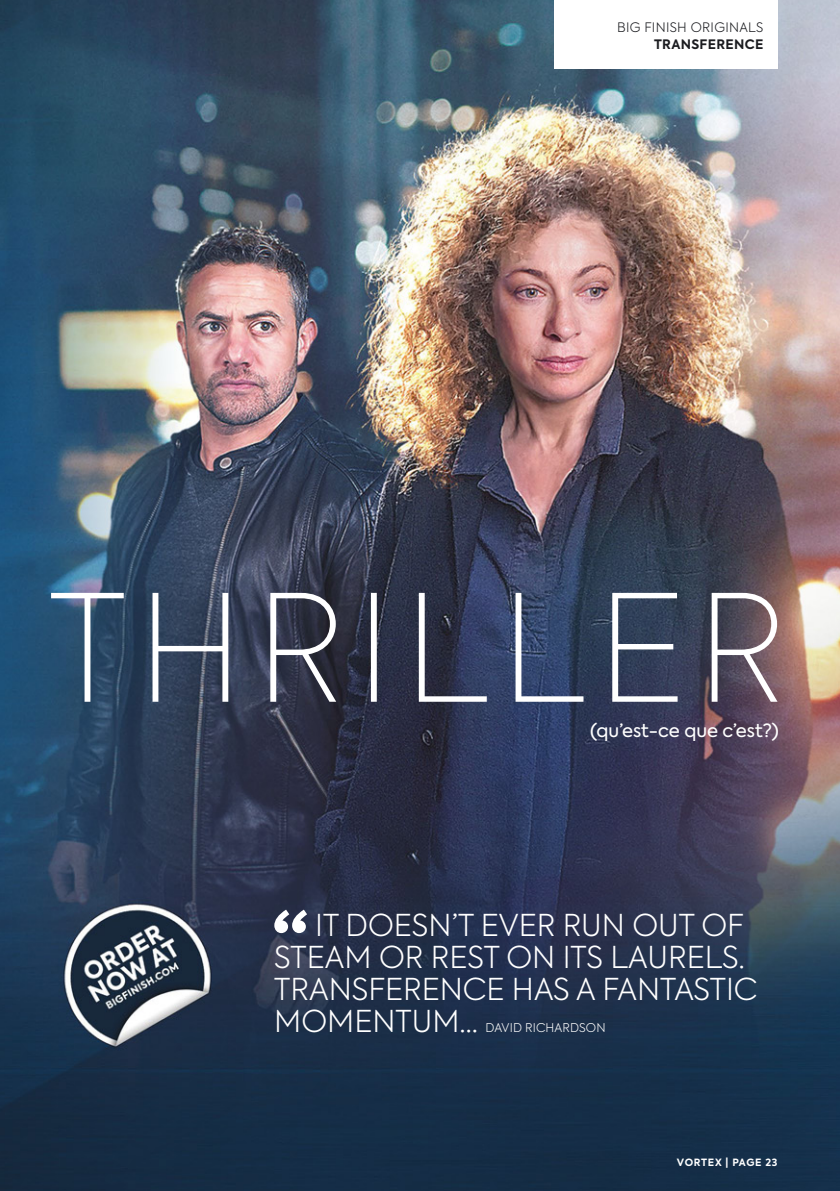
<style>
.page{position:relative;width:840px;height:1191px;background:#fff}
.page>*{position:absolute;margin:0;border:0;box-sizing:border-box;transform-origin:0 0}
.t1{font:300 30px/32px "Axiforma";color:#fff}
.t2{font:18px "Axiforma";color:#fff}
.t3{font:300 13px "Axiforma";letter-spacing:.025em;color:#1b1c20}
.t4{font:700 13px "Axiforma";letter-spacing:.025em;color:#1b1c20}
.t5{font:300 12px "Axiforma";letter-spacing:.01em;color:#fff}
.t6{font:700 10px "Axiforma";letter-spacing:.07em;color:#fff}
</style>
<div class="page">
<img style="left:0;top:0;width:839px;height:1191px">
<svg style="left:51px;top:593px;width:726px;height:109px;background:#4d576c"></svg>
<svg style="left:274px;top:909px;width:33px;height:24px"></svg>
<div style="left:554px;top:0;width:223px;height:68px;background:#fff"></div>
<p class="t3" style="left:616px;top:19px;width:148px">BIG FINISH ORIGINALS</p>
<p class="t4" style="left:653px;top:35px;width:111px">TRANSFERENCE</p>
<p class="t2" style="left:589px;top:718px;width:190px">(qu’est-ce que c’est?)</p>
<p class="t1" style="left:274px;top:909px;width:484px;text-indent:41px">IT DOESN’T EVER RUN OUT OF<br>STEAM OR REST ON ITS LAURELS.<br>TRANSFERENCE HAS A FANTASTIC<br>MOMENTUM…</p>
<p class="t5" style="left:485px;top:1020px;width:122px">DAVID RICHARDSON</p>
<p class="t6" style="left:676px;top:1155px;width:102px">VORTEX | PAGE 23</p>
</div>
